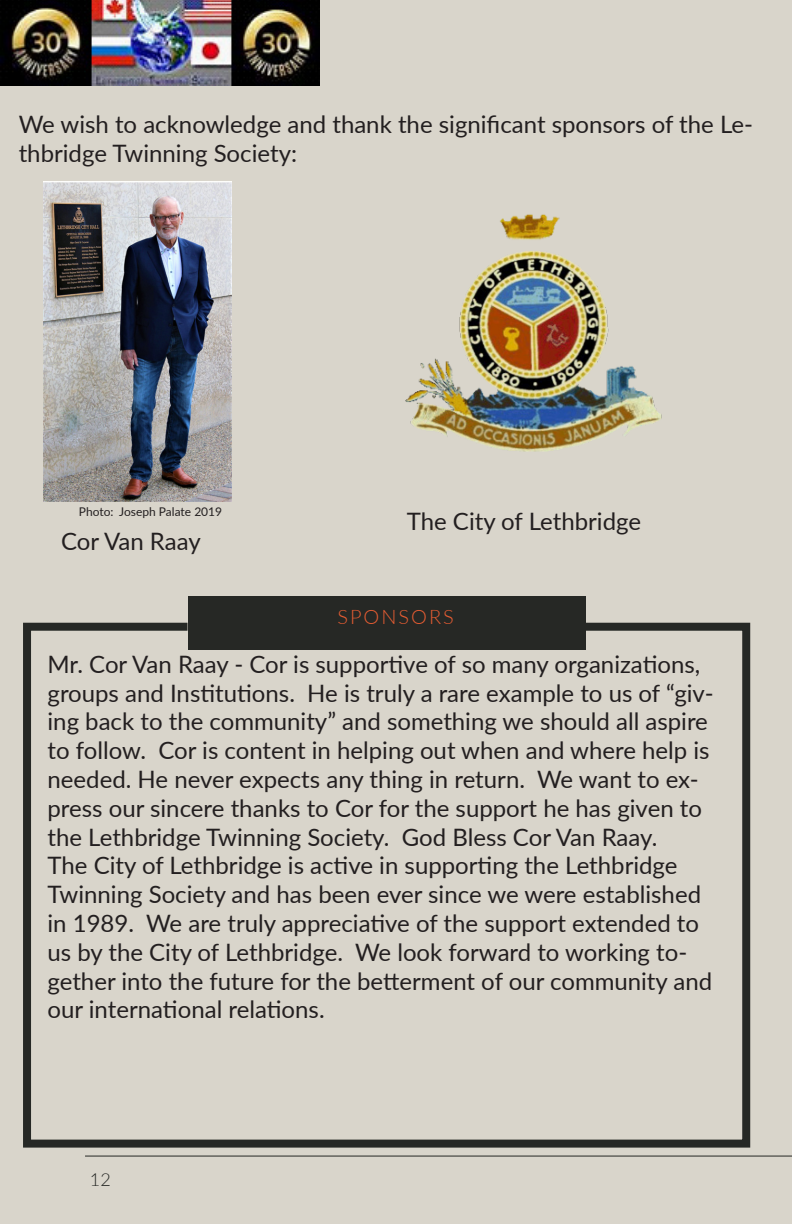
<style>
.page{position:relative;width:792px;height:1224px;background:#d9d5cb}
.page>*{position:absolute;margin:0;border:0;box-sizing:border-box;transform-origin:0 0}
.t1{font:24px/28.8px "Lato";color:#231f20}
.Header_-_Align_Cente{font:300 20px "Lato";letter-spacing:.1em;color:#e45c32}
.t2{font:300 18px "Lato";color:#262825}
.t3{font:12px "Lato";color:#231f20}
</style>
<div class="page">
<img style="left:0;top:0;width:319px;height:85px">
<svg style="left:23px;top:619px;width:728px;height:529px"></svg>
<div style="left:188px;top:596px;width:397px;height:54px;background:#262825"></div>
<img style="left:43px;top:182px;width:189px;height:319px">
<img style="left:405px;top:214px;width:257px;height:238px">
<hr style="left:85px;top:1156px;width:707px;height:1px;background:#262825">
<p class="t1" style="left:19px;top:109px;width:736px">We wish to acknowledge and thank the significant sponsors of the Le&shy;thbridge Twinning Society:</p>
<p class="t3" style="left:79px;top:503px;width:145px">Photo: Joseph Palate 2019</p>
<p class="t1" style="left:61px;top:526px;width:141px">Cor Van Raay</p>
<p class="t1" style="left:407px;top:506px;width:236px">The City of Lethbridge</p>
<p class="Header_-_Align_Cente" style="left:337px;top:603px;width:118px">SPONSORS</p>
<p class="t1" style="left:48px;top:649px;width:668px">Mr. Cor Van Raay - Cor is supportive of so many organizations, groups and Institutions. He is truly a rare example to us of “giv&shy;ing back to the community” and something we should all aspire to follow. Cor is content in helping out when and where help is needed. He never expects any thing in return. We want to ex&shy;press our sincere thanks to Cor for the support he has given to the Lethbridge Twinning Society. God Bless Cor Van Raay.<br>The City of Lethbridge is active in supporting the Lethbridge Twinning Society and has been ever since we were established in 1989. We are truly appreciative of the support extended to us by the City of Lethbridge. We look forward to working to&shy;gether into the future for the betterment of our community and</p>
<p class="t1" style="left:48px;top:994px;width:279px">our international relations.</p>
<p class="t2" style="left:90px;top:1167px;width:22px">12</p>
</div>
